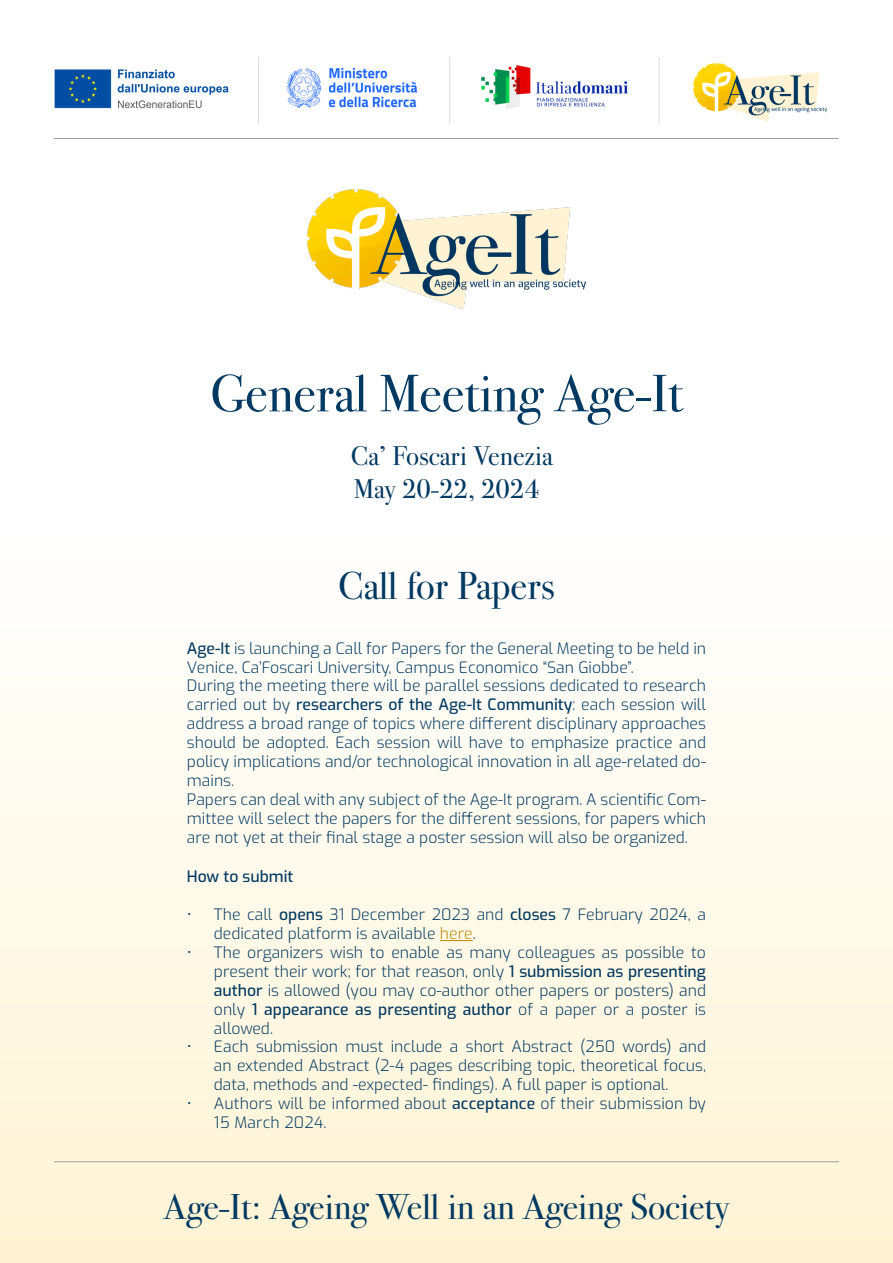
<style>
.page{position:relative;width:893px;height:1263px;background:#fff}
.page>*{position:absolute;margin:0;border:0;box-sizing:border-box;transform-origin:0 0}
.t1{font:52.5px "Bodoni 72 C";color:#003961}
.t2{font:39px "Bodoni 72 C";color:#003961}
.t3{font:36px "Bodoni 72 C";color:#003961}
.t4{font:27px/32.4px "Bodoni 72 C";color:#003961}
.t5{font:300 15.75px/18.9px "Exo";color:#003961}
.t6{font:500 15.75px "Exo";color:#003961}
.s1{font-weight:500}
.s2{color:#bd8601}
</style>
<div class="page">
<div style="left:1px;top:528px;width:891px;height:734px;background:linear-gradient(to bottom,#fff,#fff3d4)"></div>
<img style="left:54px;top:57px;width:773px;height:67px">
<hr style="left:440px;top:940px;width:33px;height:1px;background:#bd8601">
<hr style="left:54px;top:1161px;width:785px;height:1px;background:#9d9d9c">
<hr style="left:54px;top:138px;width:785px;height:1px;background:#9d9d9c">
<img style="left:307px;top:189px;width:279px;height:119px">
<h1 class="t1" style="left:210px;top:363px;width:474px">General Meeting Age-It</h1>
<h3 class="t4" style="left:351px;top:440px;width:204px">Ca’ Foscari Venezia<br>May 20-22, 2024</h3>
<h2 class="t2" style="left:338px;top:563px;width:218px">Call for Papers</h2>
<p class="t5" style="left:187px;top:638px;width:521px"><span class="s1">Age-It</span> is launching a Call for Papers for the General Meeting to be held in Venice, Ca’Foscari University, Campus Economico “San Giobbe”.<br>During the meeting there will be parallel sessions dedicated to research carried out by <span class="s1">researchers of the Age-It Community</span>: each session will address a broad range of topics where different disciplinary approaches should be adopted. Each session will have to emphasize practice and policy implications and/or technological innovation in all age-related do&shy;mains.<br>Papers can deal with any subject of the Age-It program. A scientific Com&shy;mittee will select the papers for the different sessions, for papers which are not yet at their final stage a poster session will also be organized.</p>
<p class="t6" style="left:187px;top:865px;width:108px">How to submit</p>
<p class="t5" style="left:214px;top:904px;width:493px;text-indent:-27px">• The call <span class="s1">opens</span> 31 December 2023 and <span class="s1">closes</span> 7 February 2024, a dedicated platform is available <span class="s2">here</span>.</p>
<p class="t5" style="left:214px;top:942px;width:494px;text-align:justify;text-indent:-27px">• The organizers wish to enable as many colleagues as possible to present their work; for that reason, only <span class="s1">1 submission as presenting author</span> is allowed (you may co-author other papers or posters) and only <span class="s1">1 appearance as presenting author</span> of a paper or a poster is allowed.</p>
<p class="t5" style="left:214px;top:1036px;width:494px;text-align:justify;text-indent:-27px">• Each submission must include a short Abstract (250 words) and an extended Abstract (2-4 pages describing topic, theoretical focus, data, methods and -expected- findings). A full paper is optional.</p>
<p class="t5" style="left:214px;top:1093px;width:493px;text-indent:-27px">• Authors will be informed about <span class="s1">acceptance</span> of their submission by<br>15 March 2024.</p>
<h3 class="t3" style="left:164px;top:1186px;width:567px">Age-It: Ageing Well in an Ageing Society</h3>
</div>
